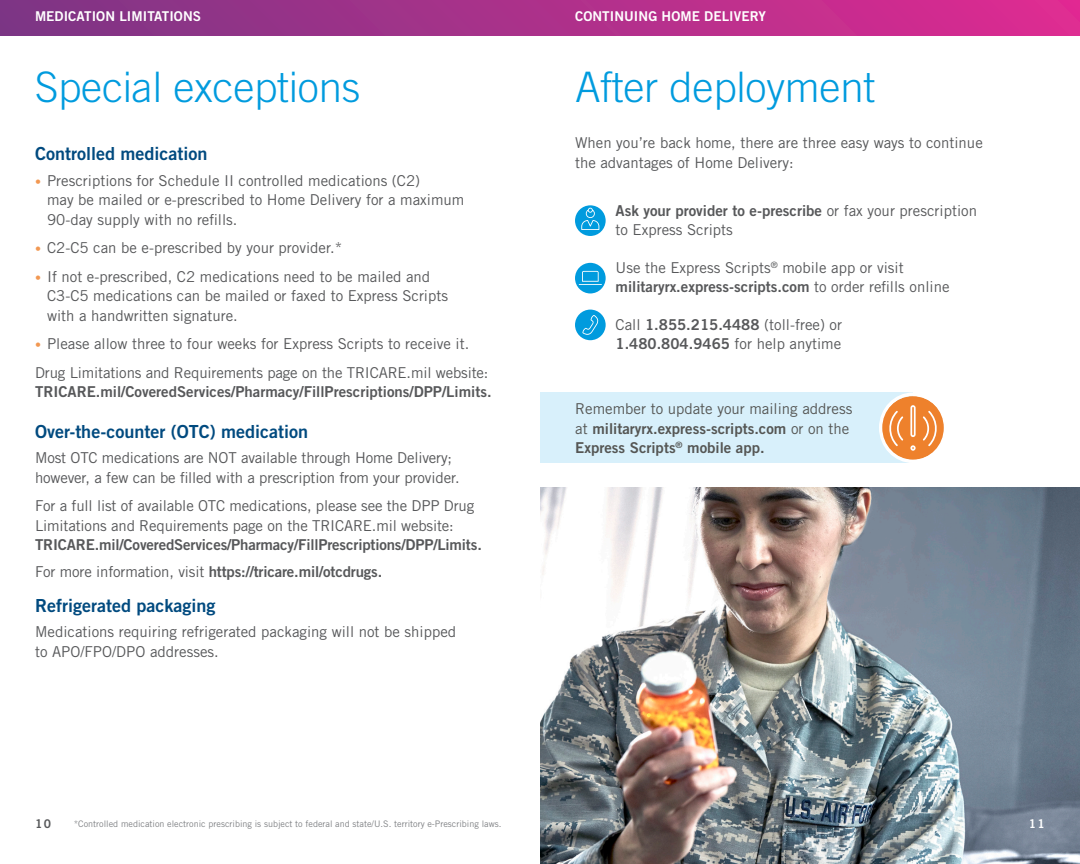
<style>
.page{position:relative;width:1080px;height:864px;background:#fff}
.page>*{position:absolute;margin:0;border:0;box-sizing:border-box;transform-origin:0 0}
.Headlines{font:300 42px "Trade Gothic LT Std";letter-spacing:-.005em;color:#009bde}
.subhead{font:18px "Trade Gothic LT Std Bd 2";color:#004a7f}
.Body{font:15px/19.5px "Trade Gothic LT Std";color:#57585a}
.Body_-_text_by_icon{font:15px/19.5px "Trade Gothic LT Std";color:#57585a}
.Body-2{font:15px/19.5px "Trade Gothic LT Std Bd 2";color:#57585a}
.call-outs_on_orange{font:15px/19.5px "Trade Gothic LT Std Bd 2";color:#555654}
.Section_Tabs{font:13.5px "Trade Gothic LT Std Bd 2";letter-spacing:.005em;color:#fff}
.t1{font:12px "Trade Gothic LT Std Bd 2";color:#57585a}
.t2{font:12px "Trade Gothic LT Std Bd 2";color:#fff}
.t3{font:9px "Trade Gothic LT Std";color:#808285}
.s1{font-size:12px;color:#f29852}
.s2{font-family:"Trade Gothic LT Std"}
.s3{font-family:"Trade Gothic LT Std Bd 2"}
</style>
<div class="page">
<div style="left:0;top:0;width:1080px;height:36px;background:linear-gradient(to right,#7b3684,#de2b91)"></div>
<img style="left:540px;top:488px;width:540px;height:376px">
<div style="left:540px;top:392px;width:373px;height:71px;background:#d8f0fb"></div>
<svg style="left:879px;top:392px;width:65px;height:71px"></svg>
<div style="left:575px;top:205px;width:31px;height:31px;background:#009bde;border-radius:50%"></div>
<svg style="left:581px;top:208px;width:18px;height:22px"></svg>
<div style="left:575px;top:263px;width:31px;height:30px;background:#009bde;border-radius:50%"></div>
<svg style="left:579px;top:271px;width:23px;height:14px"></svg>
<div style="left:575px;top:310px;width:31px;height:30px;background:#009bde;border-radius:50%"></div>
<svg style="left:582px;top:315px;width:17px;height:20px"></svg>
<p class="Section_Tabs" style="left:35px;top:8px;width:168px">MEDICATION LIMITATIONS</p>
<p class="Headlines" style="left:35px;top:62px;width:327px">Special exceptions</p>
<p class="subhead" style="left:35px;top:143px;width:174px">Controlled medication</p>
<p class="Body" style="left:47px;top:170px;width:419px;text-indent:-12px"><span class="s1">•</span> Prescriptions for Schedule II controlled medications (C2)<br>may be mailed or e-prescribed to Home Delivery for a maximum<br>90-day supply with no refills.</p>
<p class="Body" style="left:35px;top:238px;width:309px"><span class="s1">•</span> C2-C5 can be e-prescribed by your provider.*</p>
<p class="Body" style="left:47px;top:266px;width:403px;text-indent:-12px"><span class="s1">•</span> If not e-prescribed, C2 medications need to be mailed and<br>C3-C5 medications can be mailed or faxed to Express Scripts with a handwritten signature.</p>
<p class="Body" style="left:35px;top:334px;width:436px"><span class="s1">•</span> Please allow three to four weeks for Express Scripts to receive it.</p>
<p class="Body-2" style="left:35px;top:362px;width:458px"><span class="s2">Drug Limitations and Requirements page on the TRICARE.mil website:<br></span>TRICARE.mil/CoveredServices/Pharmacy/FillPrescriptions/DPP/Limits.</p>
<p class="subhead" style="left:35px;top:420px;width:275px">Over-the-counter (OTC) medication</p>
<p class="Body" style="left:35px;top:448px;width:426px">Most OTC medications are NOT available through Home Delivery; however, a few can be filled with a prescription from your provider.</p>
<p class="Body" style="left:35px;top:496px;width:448px">For a full list of available OTC medications, please see the DPP Drug<br>Limitations and Requirements page on the TRICARE.mil website:<br><span class="s3">TRICARE.mil/CoveredServices/Pharmacy/FillPrescriptions/DPP/Limits.</span></p>
<p class="Body-2" style="left:35px;top:562px;width:349px"><span class="s2">For more information, visit</span> https://tricare.mil/otcdrugs.</p>
<p class="subhead" style="left:35px;top:594px;width:182px">Refrigerated packaging</p>
<p class="Body" style="left:35px;top:622px;width:423px">Medications requiring refrigerated packaging will not be shipped to APO/FPO/DPO addresses.</p>
<p class="Section_Tabs" style="left:575px;top:8px;width:193px">CONTINUING HOME DELIVERY</p>
<p class="Headlines" style="left:575px;top:62px;width:302px">After deployment</p>
<p class="Body" style="left:575px;top:133px;width:409px">When you’re back home, there are three easy ways to continue the advantages of Home Delivery:</p>
<p class="Body_-_text_by_icon" style="left:616px;top:200px;width:363px"><span class="s3">Ask your provider to e-prescribe</span> or fax your prescription to Express Scripts</p>
<p class="Body_-_text_by_icon" style="left:616px;top:257px;width:336px">Use the Express Scripts<sup>®</sup> mobile app or visit <span class="s3">militaryrx.express-scripts.com</span> to order refills online</p>
<p class="Body_-_text_by_icon" style="left:616px;top:314px;width:228px">Call <span class="s3">1.855.215.4488</span> (toll-free) or<br><span class="s3">1.480.804.9465</span> for help anytime</p>
<p class="call-outs_on_orange" style="left:575px;top:399px;width:279px"><span class="s2">Remember to update your mailing address at</span> militaryrx.express-scripts.com <span class="s2">or on the<br></span>Express Scripts<sup>®</sup> mobile app.</p>
<p class="t1" style="left:35px;top:816px;width:18px">10</p>
<p class="t3" style="left:74px;top:818px;width:429px">*Controlled medication electronic prescribing is subject to federal and state/U.S. territory e-Prescribing laws.</p>
<p class="t2" style="left:1029px;top:816px;width:18px">11</p>
</div>
